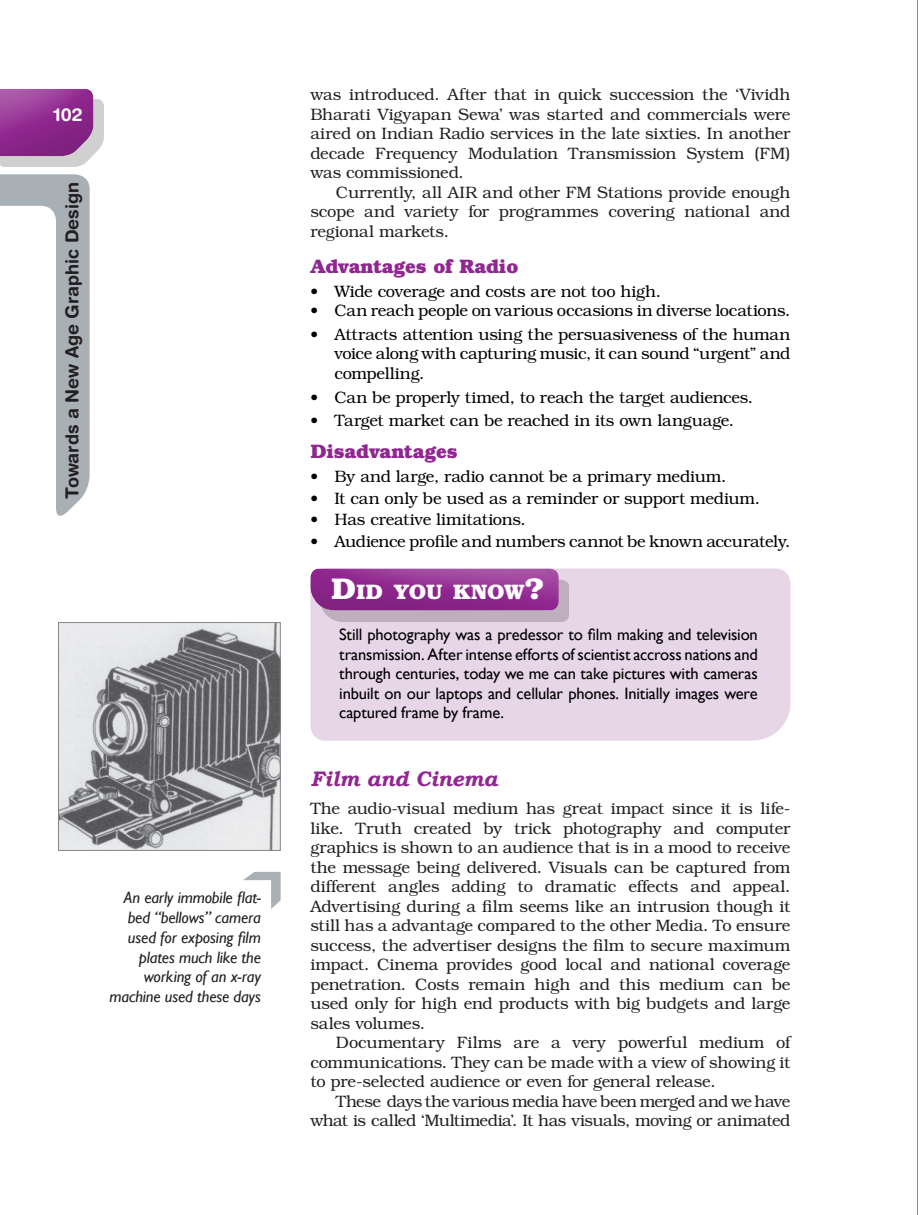
<style>
.page{position:relative;width:918px;height:1215px;background:#fff}
.page>*{position:absolute;margin:0;border:0;box-sizing:border-box;transform-origin:0 0}
.t1{font:italic 700 21px "Bookman Old Style";letter-spacing:-.01em;color:#90268f}
.t2{font:700 21px "Bookman";letter-spacing:-.015em;color:#fff}
.t3{font:700 19.5px "Bookman";letter-spacing:-.01em;color:#90268f}
.t4{font:700 18px "Helvetica Rounded LT Std";color:#231f20}
.t5{font:700 18px "Helvetica Rounded LT Std";color:#fff}
.t6{font:300 16.5px/19.5px "Bookman Std";letter-spacing:-.02em;color:#231f20;text-align:justify}
.t7{font:300 16.5px/19.5px "Bookman Std";letter-spacing:-.015em;color:#000;text-align:justify}
.t8{font:16.5px/19.5px "Gill Sans";letter-spacing:-.01em;color:#000;text-align:justify}
.t9{font:italic 16.5px/19.8px "Gill Sans";letter-spacing:-.01em;color:#231f20;text-align:right}
.s1{font-size:30px}
</style>
<div class="page">
<div style="left:0;top:99px;width:104px;height:68px;background:#231f20;opacity:.21"></div>
<div style="left:0;top:88px;width:94px;height:70px;background:#231f20;opacity:.22"></div>
<svg style="left:0;top:174px;width:90px;height:342px"></svg>
<hr style="left:917px;top:0;width:1px;height:1215px;background:#616164">
<img style="left:60px;top:624px;width:219px;height:225px">
<div style="left:58px;top:622px;width:223px;height:229px;border:1px solid #848689"></div>
<svg style="left:243px;top:872px;width:38px;height:37px"></svg>
<div style="left:310px;top:569px;width:480px;height:172px;background:#e6d6e8"></div>
<div style="left:320px;top:579px;width:249px;height:43px;background:#bdafbe"></div>
<div style="left:310px;top:567px;width:251px;height:45px;background:#231f20;opacity:.22"></div>
<p class="t5" style="left:54px;top:103px;width:31px">102</p>
<p class="t4" style="left:61px;top:499px;width:318px;rotate:-90deg">Towards a New Age Graphic Design</p>
<p class="t9" style="left:110px;top:888px;width:153px">An early immobile flat&shy;bed “bellows” camera used for exposing film plates much like the working of an x-ray machine used these days</p>
<p class="t6" style="left:310px;top:85px;width:482px">was introduced. After that in quick succession the ‘Vividh Bharati Vigyapan Sewa’ was started and commercials were aired on Indian Radio services in the late sixties. In another decade Frequency Modulation Transmission System (FM) was commissioned.</p>
<p class="t6" style="left:310px;top:183px;width:482px;text-indent:26px">Currently, all AIR and other FM Stations provide enough scope and variety for programmes covering national and regional markets.</p>
<p class="t3" style="left:310px;top:254px;width:209px">Advantages of Radio</p>
<p class="t7" style="left:310px;top:281px;width:352px">• Wide coverage and costs are not too high.</p>
<p class="t7" style="left:310px;top:301px;width:482px">• Can reach people on various occasions in diverse locations.</p>
<p class="t7" style="left:334px;top:325px;width:458px;text-indent:-24px">• Attracts attention using the persuasiveness of the human voice along with capturing music, it can sound “urgent” and compelling.</p>
<p class="t7" style="left:310px;top:387px;width:444px">• Can be properly timed, to reach the target audiences.</p>
<p class="t7" style="left:310px;top:411px;width:425px">• Target market can be reached in its own language.</p>
<p class="t3" style="left:310px;top:439px;width:149px">Disadvantages</p>
<p class="t7" style="left:310px;top:467px;width:417px">• By and large, radio cannot be a primary medium.</p>
<p class="t7" style="left:310px;top:488px;width:451px">• It can only be used as a reminder or support medium.</p>
<p class="t7" style="left:310px;top:510px;width:217px">• Has creative limitations.</p>
<p class="t7" style="left:310px;top:532px;width:482px">• Audience profile and numbers cannot be known accurately.</p>
<p class="t2" style="left:331px;top:578px;width:215px"><span class="s1">D</span>ID YOU KNOW<span class="s1">?</span></p>
<p class="t8" style="left:339px;top:625px;width:420px">Still photography was a predessor to film making and television transmission. After intense efforts of scientist accross nations and through centuries, today we me can take pictures with cameras inbuilt on our laptops and cellular phones. Initially images were captured frame by frame.</p>
<p class="t1" style="left:310px;top:764px;width:189px">Film and Cinema</p>
<p class="t6" style="left:310px;top:799px;width:482px">The audio-visual medium has great impact since it is life&shy;like. Truth created by trick photography and computer graphics is shown to an audience that is in a mood to receive the message being delivered. Visuals can be captured from different angles adding to dramatic effects and appeal.<br>Advertising during a film seems like an intrusion though it still has a advantage compared to the other Media. To ensure success, the advertiser designs the film to secure maximum impact. Cinema provides good local and national coverage penetration. Costs remain high and this medium can be used only for high end products with big budgets and large sales volumes.</p>
<p class="t6" style="left:310px;top:1033px;width:482px;text-indent:26px">Documentary Films are a very powerful medium of communications. They can be made with a view of showing it to pre-selected audience or even for general release.</p>
<p class="t6" style="left:310px;top:1092px;width:482px;text-align:right">These days the various media have been merged and we have what is called ‘Multimedia’. It has visuals, moving or animated</p>
</div>
